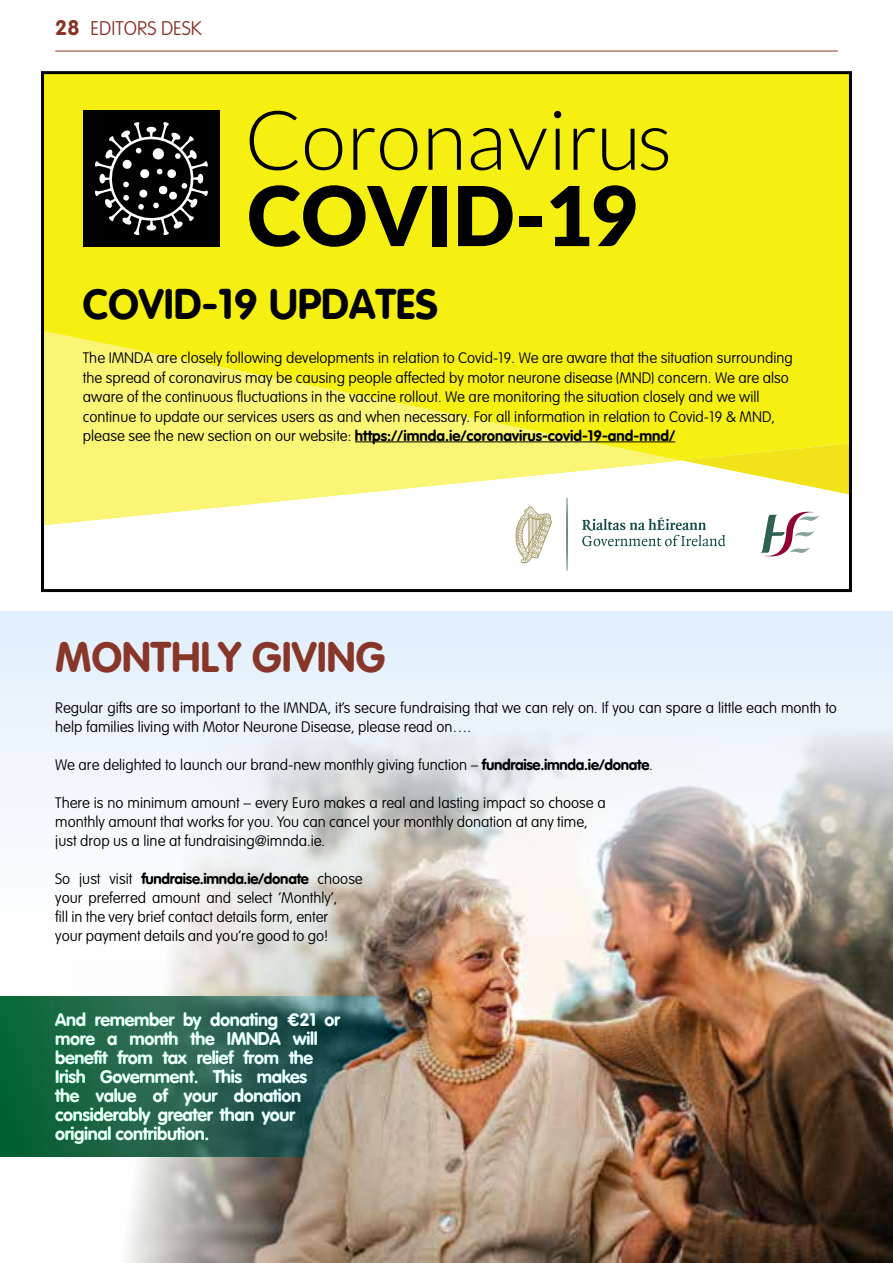
<style>
.page{position:relative;width:893px;height:1263px;background:#fff}
.page>*{position:absolute;margin:0;border:0;box-sizing:border-box;transform-origin:0 0}
.t1{font:300 82.5px "Lato";color:#000}
.t2{font:900 82.5px "Lato";color:#000}
.t3{font:42px "VAG Rounded Bold";color:#000}
.t4{font:42px "VAG Rounded Bold";color:#883629}
.t5{font:100 19.5px "VAG Rounded Std";color:#883629}
.t6{font:18px/19px "VAG Rounded Bold";letter-spacing:-.02em;color:#fff}
.t7{font:100 15px/19px "VAG Rounded Std";color:#000}
.t8{font:15px "VAG Rounded Bold";color:#000}
.t9{font:15px "VAG Rounded Bold";letter-spacing:-.02em;color:#000}
.s1{font-family:"VAG Rounded Bold";font-weight:400;font-size:21px}
.s2{font-family:"VAG Rounded Std";font-weight:100}
.s3{font-family:"VAG Rounded Bold";font-weight:400}
.s4{font-family:"Gotham Rounded";font-weight:700}
</style>
<div class="page">
<hr style="left:55px;top:51px;width:783px;height:1px;background:#883629">
<div style="left:0;top:612px;width:893px;height:386px;background:#e3f0fb"></div>
<img style="left:72px;top:737px;width:821px;height:526px">
<div style="left:45px;top:75px;width:803px;height:368px;background:#f6f012"></div>
<svg style="left:45px;top:331px;width:637px;height:194px;fill:#fbf576"></svg>
<svg style="left:682px;top:443px;width:166px;height:52px"></svg>
<hr style="left:355px;top:442px;width:320px;height:1px;background:#000">
<div style="left:83px;top:111px;width:136px;height:136px;background:#000"></div>
<svg style="left:95px;top:122px;width:113px;height:113px"></svg>
<svg style="left:761px;top:511px;width:59px;height:46px"></svg>
<svg style="left:582px;top:517px;width:143px;height:29px"></svg>
<svg style="left:566px;top:498px;width:2px;height:72px"></svg>
<svg style="left:515px;top:506px;width:37px;height:57px"></svg>
<div style="left:41px;top:71px;width:811px;height:521px;border:3px solid #000"></div>
<svg style="left:0;top:996px;width:296px;height:161px;background:#216349"></svg>
<img style="left:296px;top:978px;width:191px;height:234px">
<h3 class="t5" style="left:55px;top:17px;width:148px"><span class="s1">28</span> EDITORS DESK</h3>
<h1 class="t1" style="left:245px;top:83px;width:429px">Coronavirus</h1>
<h1 class="t2" style="left:247px;top:154px;width:394px">COVID-19</h1>
<h2 class="t3" style="left:83px;top:280px;width:356px">COVID-19 UPDATES</h2>
<p class="t7" style="left:83px;top:349px;width:711px;line-height:19.5px">The IMNDA are closely following developments in relation to Covid-19. We are aware that the situation surrounding the spread of coronavirus may be causing people affected by motor neurone disease (MND) concern. We are also aware of the continuous fluctuations in the vaccine rollout. We are monitoring the situation closely and we will continue to update our services users as and when necessary. For all information in relation to Covid-19 &amp; MND,</p>
<p class="t8" style="left:83px;top:427px;width:594px"><span class="s2">please see the new section on our website:</span> https://imnda.ie/coronavirus-covid-19-and-mnd/</p>
<h2 class="t4" style="left:55px;top:633px;width:331px">MONTHLY GIVING</h2>
<p class="t7" style="left:55px;top:698px;width:783px">Regular gifts are so important to the IMNDA, it’s secure fundraising that we can rely on. If you can spare a little each month to help families living with Motor Neurone Disease, please read on….</p>
<p class="t7" style="left:55px;top:756px;width:599px">We are delighted to launch our brand-new monthly giving function – <span class="s3">fundraise.imnda.ie/donate</span>.</p>
<p class="t7" style="left:55px;top:794px;width:552px">There is no minimum amount – every Euro makes a real and lasting impact so choose a monthly amount that works for you. You can cancel your monthly donation at any time, just drop us a line at fundraising@imnda.ie.</p>
<p class="t9" style="left:55px;top:870px;width:309px"><span class="s2">So just visit</span> fundraise.imnda.ie/donate <span class="s2">choose</span></p>
<p class="t7" style="left:55px;top:889px;width:284px">your preferred amount and select ‘Monthly’, fill in the very brief contact details form, enter your payment details and you’re good to go!</p>
<p class="t6" style="left:55px;top:1010px;width:286px">And remember by donating <span class="s4">€</span>21 or more a month the IMNDA will benefit from tax relief from the<br>Irish Government. This makes<br>the value of your donation considerably greater than your original contribution.</p>
</div>
